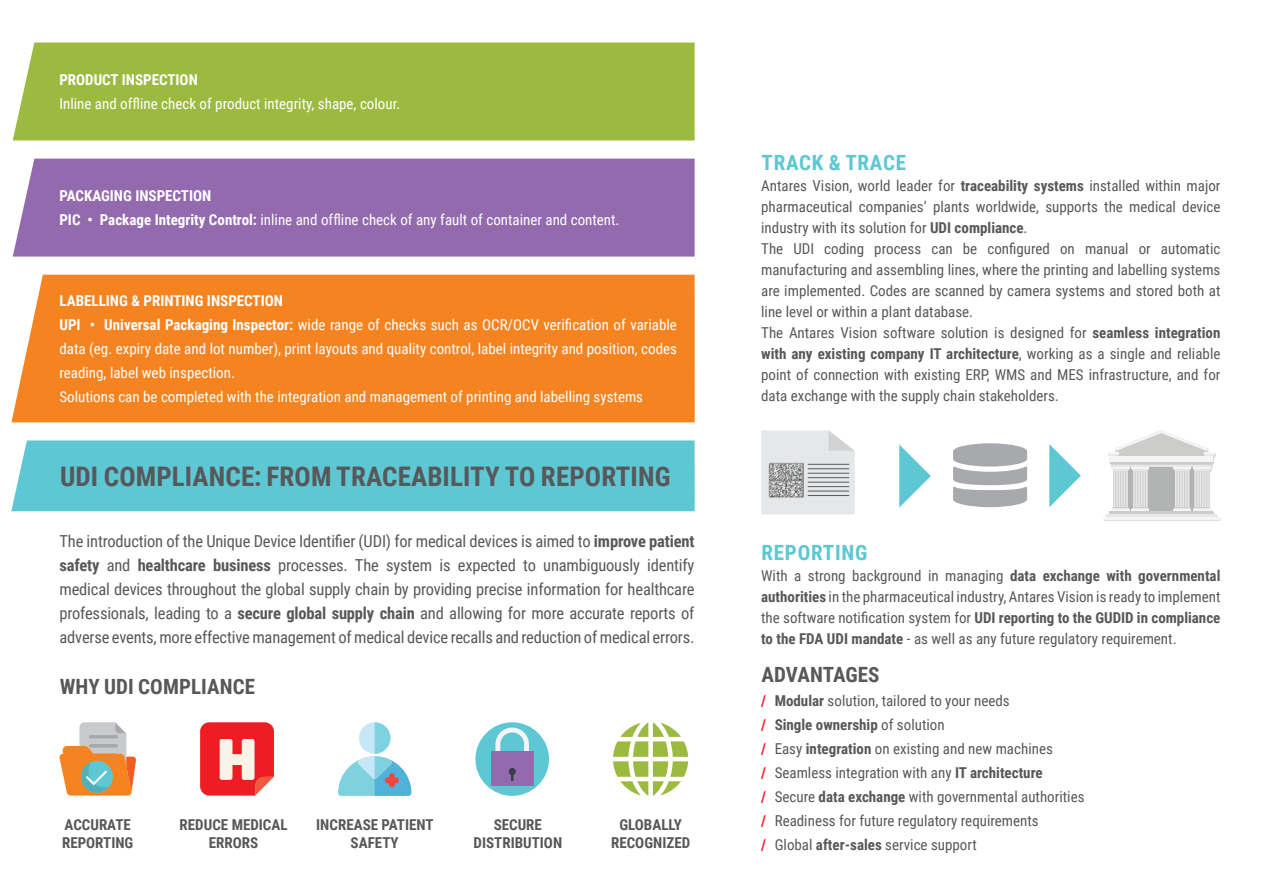
<style>
.page{position:relative;width:1263px;height:893px;background:#fff}
.page>*{position:absolute;margin:0;border:0;box-sizing:border-box;transform-origin:0 0}
.t1{font:700 27px "Roboto Condensed";letter-spacing:.005em;color:#57585a}
.t2{font:700 21px "Roboto Condensed";letter-spacing:.005em;color:#57585a}
.t3{font:700 21px "Roboto Condensed";letter-spacing:.035em;color:#5dc7d3}
.t4{font:16.5px/24px "Roboto Condensed";letter-spacing:-.01em;color:#57585a;text-align:justify}
.t5{font:15px/21px "Roboto Condensed";color:#57585a}
.t6{font:15px/24px "Roboto Condensed";color:#fff}
.t7{font:700 15px/18px "Roboto Condensed";color:#57585a;text-align:center}
.t8{font:700 15px "Roboto Condensed";color:#fff}
.s1{font-weight:700}
.s2{font-weight:700;color:#ee1d23}
</style>
<div class="page">
<div style="left:13px;top:43px;width:682px;height:97px;background:#9cba40"></div>
<div style="left:11px;top:275px;width:684px;height:147px;background:#f58420"></div>
<div style="left:11px;top:440px;width:684px;height:71px;background:#5dc7d3"></div>
<div style="left:13px;top:159px;width:682px;height:98px;background:#936aae"></div>
<svg style="left:59px;top:722px;width:77px;height:74px"></svg>
<svg style="left:200px;top:722px;width:74px;height:74px;background:#f15758"></svg>
<svg style="left:338px;top:722px;width:73px;height:74px"></svg>
<div style="left:475px;top:722px;width:74px;height:74px;background:#5dc7d3;border-radius:50%"></div>
<svg style="left:495px;top:727px;width:34px;height:24px"></svg>
<div style="left:491px;top:751px;width:42px;height:35px;background:#936aae"></div>
<svg style="left:509px;top:768px;width:7px;height:13px"></svg>
<svg style="left:613px;top:722px;width:75px;height:74px"></svg>
<svg style="left:1104px;top:430px;width:116px;height:91px"></svg>
<div style="left:1109px;top:457px;width:104px;height:5px;background:#f4f5f6"></div>
<hr style="left:1109px;top:511px;width:104px;height:3px;background:#cccccb">
<hr style="left:1106px;top:514px;width:110px;height:3px;background:#e6e7e6">
<hr style="left:1103px;top:517px;width:116px;height:3px;background:#f4f5f6">
<svg style="left:1049px;top:444px;width:32px;height:63px"></svg>
<svg style="left:761px;top:430px;width:94px;height:84px;background:#d5d6d8"></svg>
<svg style="left:899px;top:444px;width:32px;height:64px"></svg>
<svg style="left:953px;top:443px;width:74px;height:64px"></svg>
<p class="t8" style="left:59px;top:69px;width:140px">PRODUCT INSPECTION</p>
<p class="t6" style="left:59px;top:91px;width:342px">Inline and offline check of product integrity, shape, colour.</p>
<p class="t6" style="left:59px;top:183px;width:562px"><span class="s1">PACKAGING INSPECTION<br>PIC • Package Integrity Control:</span> inline and offline check of any fault of container and content.</p>
<p class="t6" style="left:59px;top:288px;width:619px"><span class="s1">LABELLING &amp; PRINTING INSPECTION<br>UPI • Universal Packaging Inspector:</span> wide range of checks such as OCR/OCV verification of variable data (eg. expiry date and lot number), print layouts and quality control, label integrity and position, codes reading, label web inspection.<br>Solutions can be completed with the integration and management of printing and labelling systems</p>
<h1 class="t1" style="left:60px;top:457px;width:323px">UDI COMPLIANCE: from tracea</h1>
<h1 class="t1" style="left:427px;top:457px;width:245px">bility to reporting</h1>
<p class="t4" style="left:59px;top:529px;width:636px">The introduction of the Unique Device Identifier (UDI) for medical devices is aimed to <span class="s1">improve patient safety</span> and <span class="s1">healthcare business</span> processes. The system is expected to unambiguously identify medical devices throughout the global supply chain by providing precise information for healthcare professionals, leading to a <span class="s1">secure global supply chain</span> and allowing for more accurate reports of adverse events, more effective management of medical device recalls and reduction of medical errors.</p>
<h2 class="t2" style="left:60px;top:672px;width:197px">why UDI COMPLIANCE</h2>
<p class="t7" style="left:62px;top:815px;width:73px;text-align:left">ACCURATE<br>REPORTING</p>
<p class="t7" style="left:180px;top:815px;width:110px">REDUCE MEDICAL<br>ERRORS</p>
<p class="t7" style="left:316px;top:815px;width:119px">INCREASE PATIENT<br>SAFETY</p>
<p class="t7" style="left:474px;top:815px;width:90px">SECURE<br>DISTRIBUTION</p>
<p class="t7" style="left:611px;top:815px;width:81px">GLOBALLY<br>RECOGNIZED</p>
<h2 class="t3" style="left:761px;top:147px;width:146px">TRACK &amp; TRACE</h2>
<p class="t5" style="left:761px;top:174px;width:461px">Antares Vision, world leader for <span class="s1">traceability systems</span> installed within major pharmaceutical companies’ plants worldwide, supports the medical device industry with its solution for <span class="s1">UDI compliance</span>.<br>The UDI coding process can be configured on manual or automatic manufacturing and assembling lines, where the printing and labelling systems are implemented. Codes are scanned by camera systems and stored both at line level or within a plant database.<br>The Antares Vision software solution is designed for <span class="s1">seamless integration with any existing company IT architecture</span>, working as a single and reliable point of connection with existing ERP, WMS and MES infrastructure, and for data exchange with the supply chain stakeholders.</p>
<h2 class="t3" style="left:761px;top:537px;width:107px">REPORTING</h2>
<p class="t5" style="left:761px;top:564px;width:461px;text-align:justify">With a strong background in managing <span class="s1">data exchange with governmental authorities</span> in the pharmaceutical industry, Antares Vision is ready to implement the software notification system for <span class="s1">UDI reporting to the GUDID in compliance to the FDA UDI mandate</span> - as well as any future regulatory requirement.</p>
<h2 class="t2" style="left:761px;top:660px;width:120px">ADVANTAGES</h2>
<p class="t5" style="left:761px;top:689px;width:325px;line-height:24px"><span class="s2">/</span> <span class="s1">Modular</span> solution, tailored to your needs<br><span class="s2">/</span> <span class="s1">Single ownership</span> of solution<br><span class="s2">/</span> Easy <span class="s1">integration</span> on existing and new machines<br><span class="s2">/</span> Seamless integration with any <span class="s1">IT architecture<br></span><span class="s2">/</span> Secure <span class="s1">data exchange</span> with governmental authorities <span class="s2">/</span> Readiness for future regulatory requirements<br><span class="s2">/</span> Global <span class="s1">after-sales</span> service support</p>
</div>
